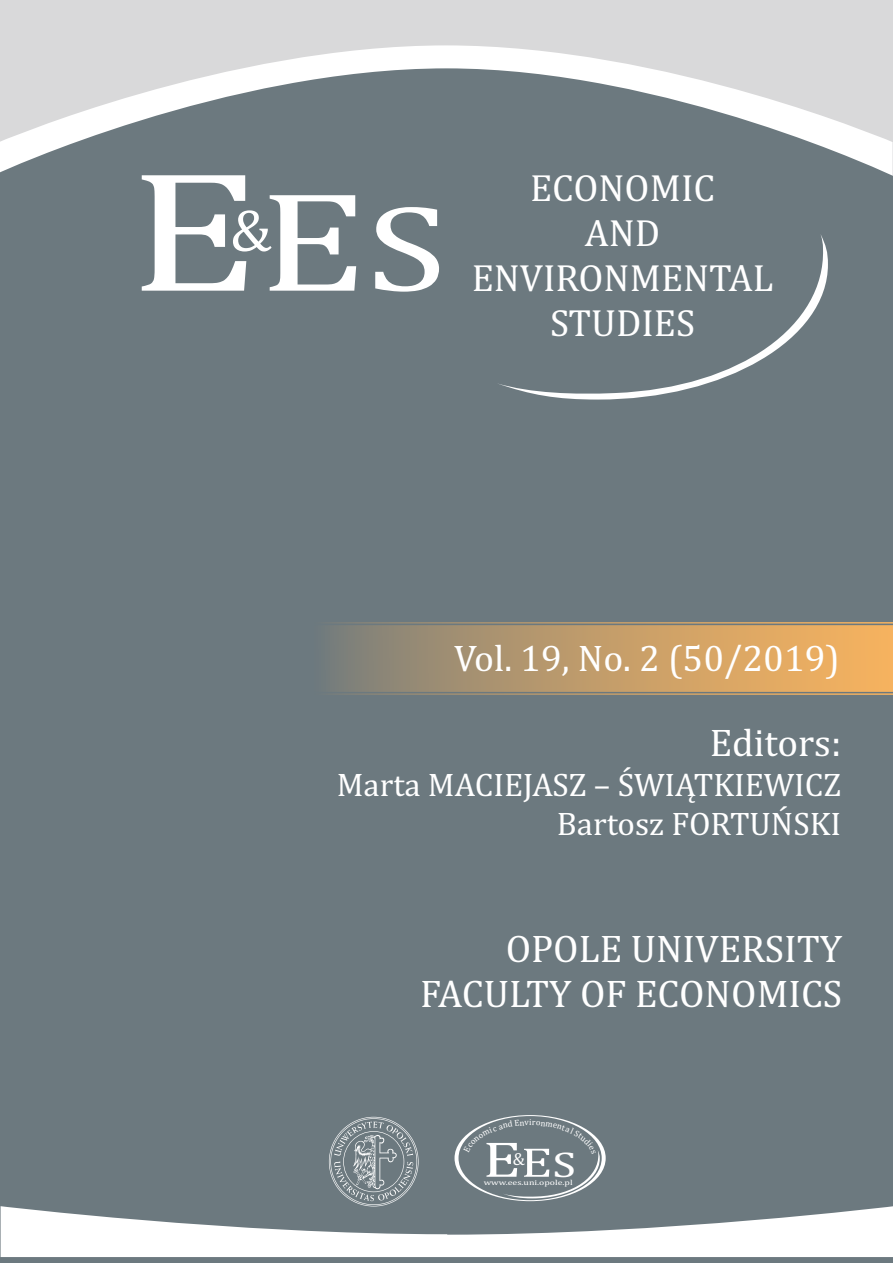
<style>
.page{position:relative;width:893px;height:1263px;background:#d9d9da}
.page>*{position:absolute;margin:0;border:0;box-sizing:border-box;transform-origin:0 0}
.t1{font:172.95px "Cambria";color:#fff;scale:1.31 1}
.t2{font:143.1px "Cambria";color:#fff;scale:1.31 1}
.t3{font:60.3px "Cambria";color:#fff}
.t4{font:50.7px "Cambria";color:#fff;scale:1.31 1}
.t5{font:42px "Cambria";color:#fff;scale:1.31 1}
.t6{font:39px/45.8px "Cambria";color:#fff;text-align:right}
.t7{font:38.4px/45px "Cambria";color:#fff;text-align:center}
.t8{font:37.5px "Cambria";color:#fff}
.t9{font:33px/38.7px "Cambria";color:#fff;text-align:right}
.t10{font:17.7px "Cambria";color:#fff}
.t11{font:7.5px "Cambria";color:#fff;scale:1.31 1}
.s1{font-size:124.05px}
.s2{font-size:36.3px}
</style>
<div class="page">
<svg style="left:246px;top:45px;width:400px;height:23px;fill:#fff"></svg>
<div style="left:0;top:68px;width:893px;height:1195px;background:#6c797f"></div>
<svg style="left:329px;top:1117px;width:90px;height:89px;background:#838e93"></svg>
<div style="left:497px;top:234px;width:331px;height:166px;background:#6c797f"></div>
<svg style="left:1px;top:1206px;width:892px;height:51px;background:#caced0"></svg>
<svg style="left:314px;top:622px;width:579px;height:73px;background:#ba996c"></svg>
<svg style="left:454px;top:1115px;width:152px;height:86px;background:#768288"></svg>
<h1 class="t1" style="left:128px;top:156px;width:101px">E</h1>
<h2 class="t2" style="left:259px;top:179px;width:145px">E<span class="s1">S</span></h2>
<h3 class="t3" style="left:230px;top:204px;width:43px">&amp;</h3>
<p class="t7" style="left:472px;top:168px;width:303px">ECONOMIC<br>AND<br>ENVIRONMENTAL<br>STUDIES</p>
<p class="t8" style="left:454px;top:642px;width:387px">Vol. 19, No. 2 (50/2019)</p>
<p class="t6" style="left:710px;top:722px;width:133px">Editors:</p>
<p class="t9" style="left:337px;top:768px;width:506px">Marta MACIEJASZ – ŚWIĄTKIEWICZ<br>Bartosz FORTUŃSKI</p>
<p class="t6" style="left:420px;top:928px;width:424px">OPOLE UNIVERSITY<br>FACULTY OF ECONOMICS</p>
<h3 class="t4" style="left:483px;top:1137px;width:31px">E</h3>
<p class="t10" style="left:513px;top:1151px;width:14px">&amp;</p>
<p class="t5" style="left:521px;top:1144px;width:44px">E<span class="s2">S</span></p>
<p class="t11" style="left:484px;top:1179px;width:69px">www.ees.uni.opole.pl</p>
</div>
